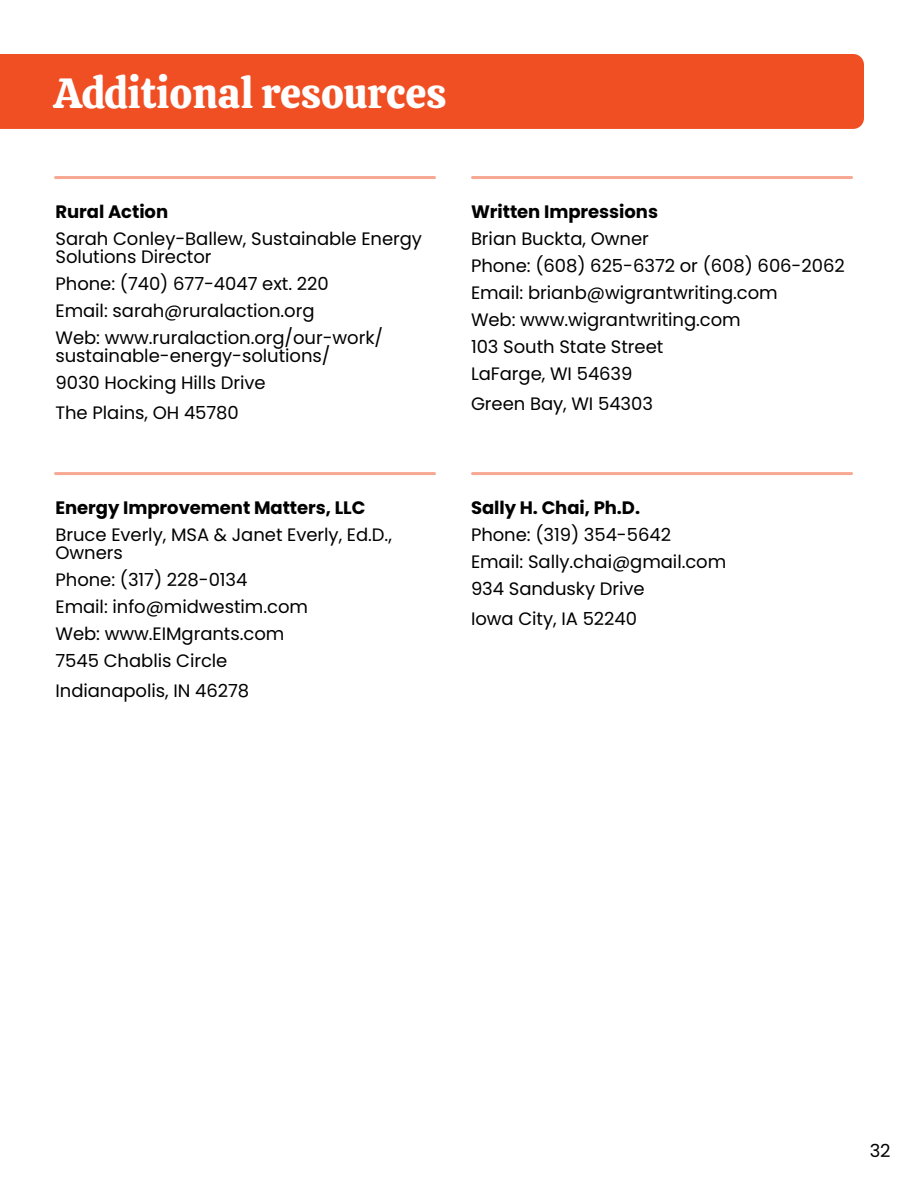
<style>
.page{position:relative;width:918px;height:1188px;background:#fff}
.page>*{position:absolute;margin:0;border:0;box-sizing:border-box;transform-origin:0 0}
.t1{font:42px "Calistoga";letter-spacing:-.005em;color:#fff}
.t2{font:18px/27px "Poppins";letter-spacing:-.005em;color:#000}
.t3{font:700 18px "Poppins";letter-spacing:-.005em;color:#000}
</style>
<div class="page">
<div style="left:0;top:54px;width:864px;height:75px;background:#f04f24"></div>
<hr style="left:56px;top:176px;width:379px;height:3px;background:#f05025">
<hr style="left:472px;top:176px;width:380px;height:3px;background:#f05025">
<hr style="left:56px;top:472px;width:379px;height:3px;background:#f05025">
<hr style="left:472px;top:472px;width:380px;height:3px;background:#f05025">
<h1 class="t1" style="left:54px;top:56px;width:394px">Additional resources</h1>
<p class="t3" style="left:56px;top:201px;width:114px">Rural Action</p>
<p class="t2" style="left:56px;top:230px;width:368px;line-height:18px">Sarah Conley-Ballew, Sustainable Energy<br>Solutions Director</p>
<p class="t2" style="left:56px;top:270px;width:329px">Phone: (740) 677-4047 ext. 220<br>Email: sarah@ruralaction.org<br>Web: www.ruralaction.org/our-work/</p>
<p class="t2" style="left:56px;top:342px;width:276px">sustainable-energy-solutions/<br>9030 Hocking Hills Drive</p>
<p class="t2" style="left:56px;top:399px;width:185px">The Plains, OH 45780</p>
<p class="t3" style="left:56px;top:497px;width:312px">Energy Improvement Matters, LLC</p>
<p class="t2" style="left:56px;top:526px;width:338px;line-height:18px">Bruce Everly, MSA &amp; Janet Everly, Ed.D.,<br>Owners</p>
<p class="t2" style="left:56px;top:566px;width:254px">Phone: (317) 228-0134<br>Email: info@midwestim.com<br>Web: www.EIMgrants.com<br>7545 Chablis Circle</p>
<p class="t2" style="left:56px;top:677px;width:195px">Indianapolis, IN 46278</p>
<p class="t3" style="left:471px;top:201px;width:189px">Written Impressions</p>
<p class="t2" style="left:471px;top:225px;width:375px">Brian Buckta, Owner<br>Phone: (608) 625-6372 or (608) 606-2062<br>Email: brianb@wigrantwriting.com<br>Web: www.wigrantwriting.com<br>103 South State Street<br>LaFarge, WI 54639</p>
<p class="t2" style="left:471px;top:390px;width:184px">Green Bay, WI 54303</p>
<p class="t3" style="left:471px;top:497px;width:171px">Sally H. Chai, Ph.D.</p>
<p class="t2" style="left:471px;top:521px;width:257px">Phone: (319) 354-5642<br>Email: Sally.chai@gmail.com<br>934 Sandusky Drive</p>
<p class="t2" style="left:471px;top:605px;width:168px">Iowa City, IA 52240</p>
<p class="t2" style="left:870px;top:1138px;width:22px">32</p>
</div>
